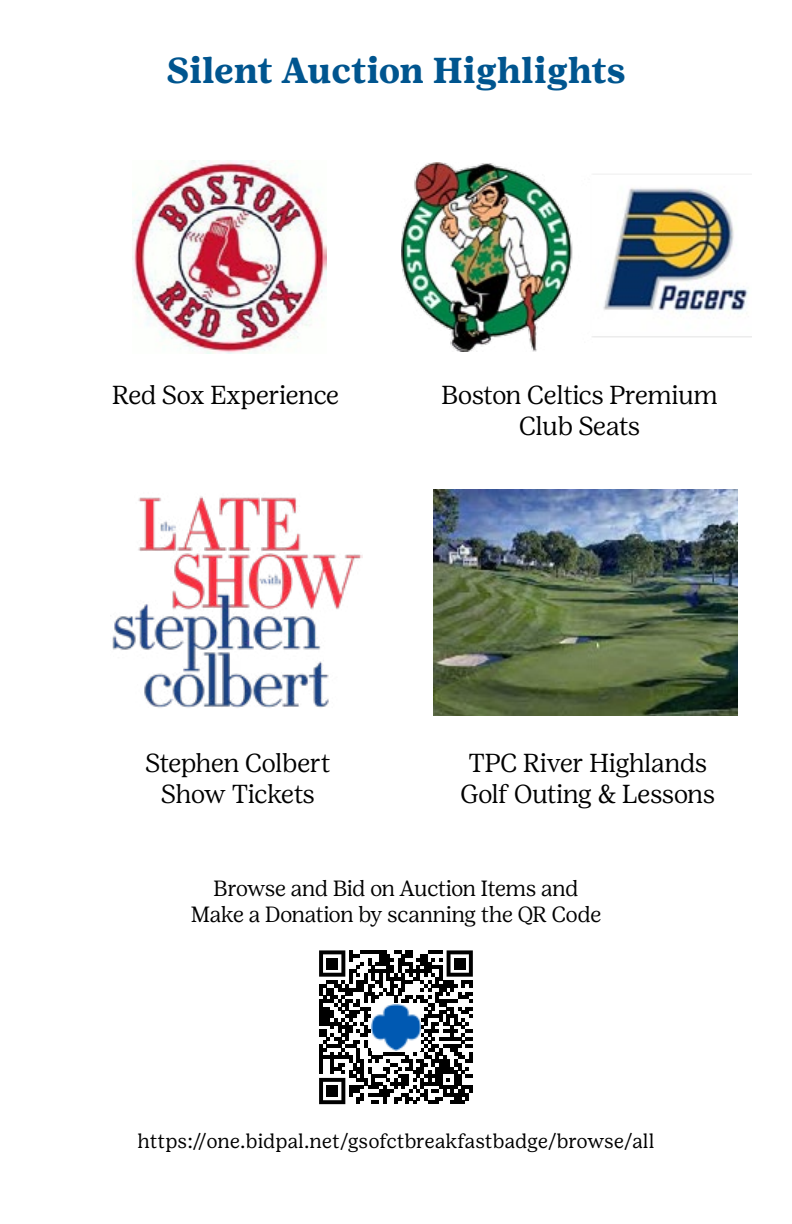
<style>
.page{position:relative;width:792px;height:1224px;background:#fff}
.page>*{position:absolute;margin:0;border:0;box-sizing:border-box;transform-origin:0 0}
.t1{font:700 36px "Girl Scout Text";color:#00558f}
.t2{font:300 26px/31.2px "Girl Scout Display";color:#000;text-align:center}
.t3{font:300 22px/26.4px "Girl Scout Display";letter-spacing:-.01em;color:#000;text-align:center}
.t4{font:20px "Girl Scout Text";letter-spacing:-.01em;color:#000}
</style>
<div class="page">
<img style="left:133px;top:160px;width:193px;height:194px">
<img style="left:401px;top:163px;width:351px;height:188px">
<img style="left:112px;top:496px;width:251px;height:212px">
<img style="left:433px;top:490px;width:305px;height:226px">
<svg style="left:319px;top:950px;width:154px;height:154px"></svg>
<div style="left:327px;top:958px;width:11px;height:11px;background:#000"></div>
<div style="left:454px;top:958px;width:11px;height:11px;background:#000"></div>
<div style="left:327px;top:1085px;width:11px;height:12px;background:#000"></div>
<img style="left:372px;top:1004px;width:48px;height:46px">
<h1 class="t1" style="left:166px;top:49px;width:461px">Silent Auction Highlights</h1>
<p class="t2" style="left:112px;top:379px;width:228px">Red Sox Experience</p>
<p class="t2" style="left:442px;top:379px;width:278px">Boston Celtics Premium<br>Club Seats</p>
<p class="t2" style="left:145px;top:748px;width:187px">Stephen Colbert<br>Show Tickets</p>
<p class="t2" style="left:461px;top:748px;width:256px">TPC River Highlands<br>Golf Outing &amp; Lessons</p>
<p class="t3" style="left:191px;top:875px;width:412px">Browse and Bid on Auction Items and<br>Make a Donation by scanning the QR Code</p>
<p class="t4" style="left:138px;top:1130px;width:518px">https://one.bidpal.net/gsofctbreakfastbadge/browse/all</p>
</div>
